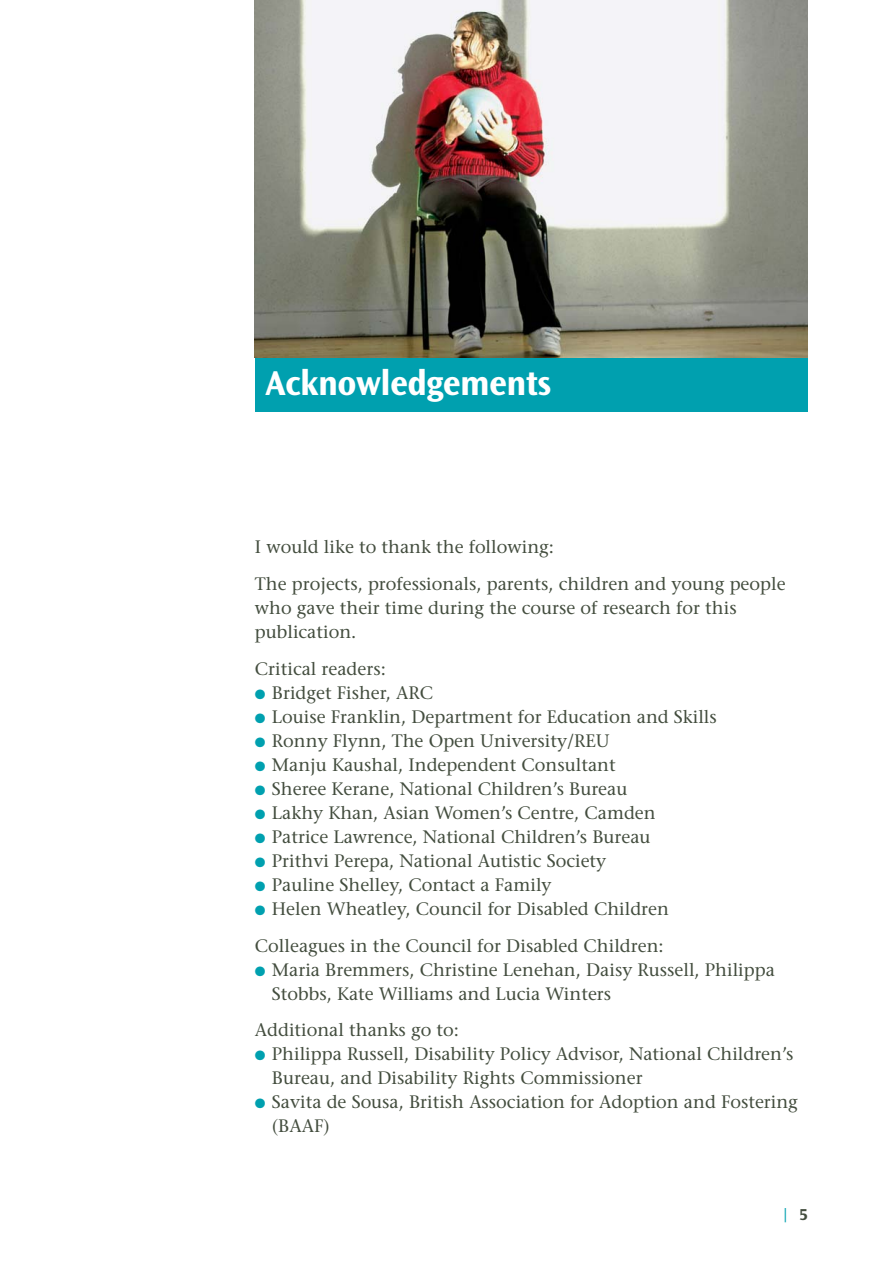
<style>
.page{position:relative;width:893px;height:1263px;background:#fff}
.page>*{position:absolute;margin:0;border:0;box-sizing:border-box;transform-origin:0 0}
.t1{font:700 36px "Ocean Sans";letter-spacing:-.015em;color:#fff}
.t2{font:18px/24px "Stone Serif";color:#434d3e}
.t3{font:16.5px "Ocean Sans";color:#00a0af}
.s1{color:#00a0af}
.s2{font-weight:700;color:#434d3e}
</style>
<div class="page">
<div style="left:255px;top:357px;width:553px;height:55px;background:#00a0af"></div>
<img style="left:255px;top:0;width:553px;height:357px">
<h1 class="t1" style="left:265px;top:369px;width:287px">Acknowledgements</h1>
<p class="t2" style="left:255px;top:531px;width:532px;line-height:36.8px">I would like to thank the following:<br>The projects, professionals, parents, children and young people</p>
<p class="t2" style="left:255px;top:598px;width:483px">who gave their time during the course of research for this publication.</p>
<p class="t2" style="left:255px;top:658px;width:132px">Critical readers:</p>
<p class="t2" style="left:255px;top:682px;width:180px"><span class="s1">●</span> Bridget Fisher, ARC</p>
<p class="t2" style="left:255px;top:706px;width:463px"><span class="s1">●</span> Louise Franklin, Department for Education and Skills</p>
<p class="t2" style="left:255px;top:730px;width:356px"><span class="s1">●</span> Ronny Flynn, The Open University/REU</p>
<p class="t2" style="left:255px;top:754px;width:362px"><span class="s1">●</span> Manju Kaushal, Independent Consultant</p>
<p class="t2" style="left:255px;top:778px;width:374px"><span class="s1">●</span> Sheree Kerane, National Children’s Bureau</p>
<p class="t2" style="left:255px;top:802px;width:402px"><span class="s1">●</span> Lakhy Khan, Asian Women’s Centre, Camden</p>
<p class="t2" style="left:255px;top:826px;width:397px"><span class="s1">●</span> Patrice Lawrence, National Children’s Bureau</p>
<p class="t2" style="left:255px;top:850px;width:353px"><span class="s1">●</span> Prithvi Perepa, National Autistic Society</p>
<p class="t2" style="left:255px;top:874px;width:298px"><span class="s1">●</span> Pauline Shelley, Contact a Family</p>
<p class="t2" style="left:255px;top:892px;width:415px;line-height:36.8px"><span class="s1">●</span> Helen Wheatley, Council for Disabled Children<br>Colleagues in the Council for Disabled Children:</p>
<p class="t2" style="left:272px;top:959px;width:504px;text-indent:-17px"><span class="s1">●</span> Maria Bremmers, Christine Lenehan, Daisy Russell, Philippa<br>Stobbs, Kate Williams and Lucia Winters</p>
<p class="t2" style="left:255px;top:1020px;width:206px">Additional thanks go to:</p>
<p class="t2" style="left:272px;top:1044px;width:523px;text-indent:-17px"><span class="s1">●</span> Philippa Russell, Disability Policy Advisor, National Children’s<br>Bureau, and Disability Rights Commissioner</p>
<p class="t2" style="left:272px;top:1092px;width:527px;text-indent:-17px"><span class="s1">●</span> Savita de Sousa, British Association for Adoption and Fostering (BAAF)</p>
<p class="t3" style="left:781px;top:1208px;width:28px">| <span class="s2">5</span></p>
</div>
